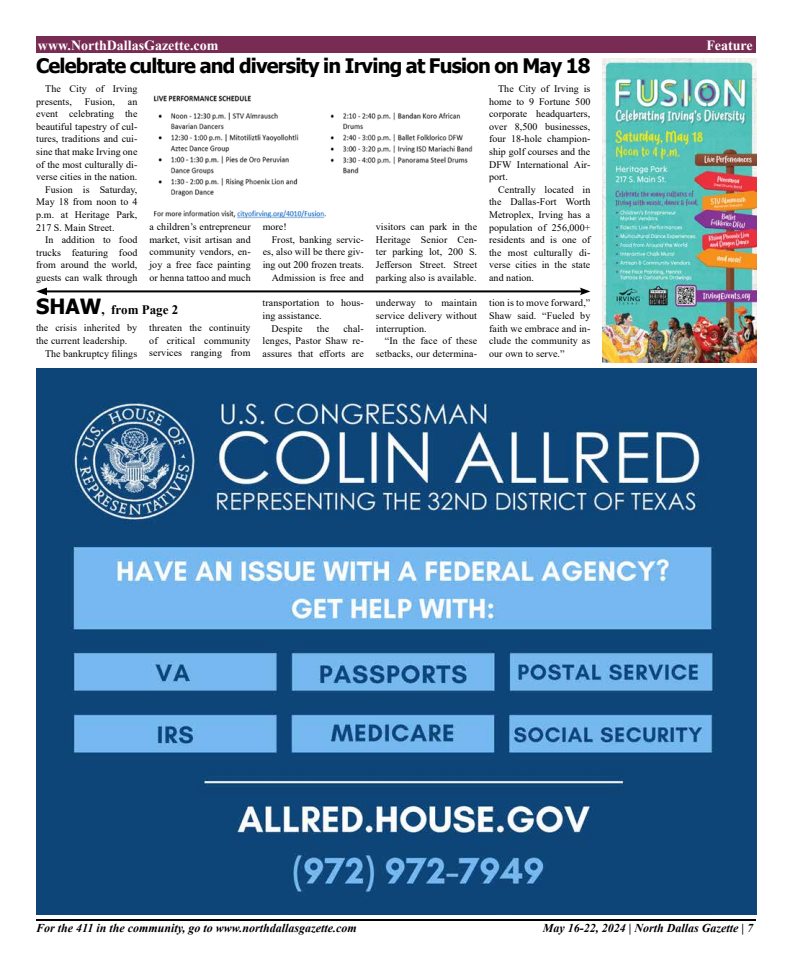
<style>
.page{position:relative;width:792px;height:972px;background:#fff}
.page>*{position:absolute;margin:0;border:0;box-sizing:border-box;transform-origin:0 0}
.t1{font:700 20px "Tahoma";letter-spacing:-.04em;color:#000}
.t2{font:700 14px "Times New Roman";color:#fff}
.t3{font:700 13px "Times New Roman";color:#000}
.t4{font:italic 700 12px "Times New Roman";color:#000}
.t5{font:10px/12.6px "Times New Roman";letter-spacing:.005em;color:#000;text-align:justify}
.s1{font-family:"Tahoma";font-size:21px}
</style>
<div class="page">
<hr style="left:36px;top:919px;width:720px;height:2px;background:#000">
<div style="left:36px;top:36px;width:720px;height:17px;background:#792c53"></div>
<img style="left:36px;top:368px;width:720px;height:547px">
<img style="left:602px;top:58px;width:154px;height:305px">
<img style="left:153px;top:95px;width:320px;height:123px">
<hr style="left:43px;top:290px;width:540px;height:2px;background:#000">
<svg style="left:36px;top:288px;width:11px;height:7px"></svg>
<svg style="left:580px;top:288px;width:10px;height:7px"></svg>
<h2 class="t2" style="left:38px;top:35px;width:182px">www.NorthDallasGazette.com</h2>
<h2 class="t2" style="left:706px;top:35px;width:48px">Feature</h2>
<h1 class="t1" style="left:36px;top:52px;width:556px">Celebrate culture and diversity in Irving at Fusion on May 18</h1>
<p class="t5" style="left:36px;top:82px;width:103px;text-indent:9px">The City of Irving presents,</p>
<p class="t5" style="left:489px;top:82px;width:103px;text-indent:9px">The City of Irving is home to 9 Fortune 500 corporate headquarters, over 8,500 businesses, four 18-hole champion&shy;ship golf courses and the DFW International Air&shy;port.</p>
<p class="t5" style="left:489px;top:183px;width:103px;text-indent:9px">Centrally located in the Dallas-Fort Worth Metroplex, Irving has a population of 256,000+ residents and is one of the most culturally di&shy;verse cities in the state and nation.</p>
<p class="t5" style="left:85px;top:95px;width:32px">Fusion,</p>
<p class="t5" style="left:128px;top:95px;width:11px">an</p>
<p class="t5" style="left:36px;top:107px;width:103px">event celebrating the</p>
<p class="t5" style="left:36px;top:120px;width:103px">beautiful tapestry of cul-</p>
<p class="t5" style="left:36px;top:132px;width:103px">tures, traditions and cui-</p>
<p class="t5" style="left:36px;top:145px;width:103px">sine that make Irving one</p>
<p class="t5" style="left:36px;top:158px;width:103px">of the most culturally di-</p>
<p class="t5" style="left:36px;top:170px;width:103px">verse cities in the nation.</p>
<p class="t5" style="left:45px;top:183px;width:94px">Fusion is Saturday,</p>
<p class="t5" style="left:36px;top:195px;width:103px">May 18 from noon to 4</p>
<p class="t5" style="left:36px;top:208px;width:103px">p.m. at Heritage Park,</p>
<p class="t5" style="left:36px;top:221px;width:80px">217 S. Main Street.</p>
<p class="t5" style="left:45px;top:233px;width:94px">In addition to food</p>
<p class="t5" style="left:36px;top:246px;width:103px">trucks featuring food</p>
<p class="t5" style="left:36px;top:258px;width:103px">from around the world,</p>
<p class="t5" style="left:36px;top:271px;width:103px">guests can walk through</p>
<p class="t5" style="left:149px;top:220px;width:103px">a children’s entrepreneur market, visit artisan and community vendors, en&shy;joy a free face painting or henna tattoo and much</p>
<p class="t5" style="left:263px;top:220px;width:26px">more!</p>
<p class="t5" style="left:376px;top:220px;width:103px">visitors can park in the Heritage Senior Cen&shy;ter parking lot, 200 S.<br>Jefferson Street. Street parking also is available.</p>
<p class="t5" style="left:272px;top:233px;width:94px">Frost, banking servic-</p>
<p class="t5" style="left:263px;top:245px;width:103px">es, also will be there giv-</p>
<p class="t5" style="left:263px;top:258px;width:103px">ing out 200 frozen treats.</p>
<p class="t5" style="left:272px;top:271px;width:94px">Admission is free and</p>
<h3 class="t3" style="left:36px;top:301px;width:143px"><span class="s1">SHAW</span>, from Page 2</h3>
<p class="t5" style="left:36px;top:321px;width:103px">the crisis inherited by</p>
<p class="t5" style="left:36px;top:334px;width:93px">the current leadership.</p>
<p class="t5" style="left:45px;top:347px;width:94px">The bankruptcy filings</p>
<p class="t5" style="left:149px;top:321px;width:103px">threaten the continuity of critical community services ranging from</p>
<p class="t5" style="left:263px;top:296px;width:103px">transportation to hous-</p>
<p class="t5" style="left:263px;top:309px;width:61px">ing assistance.</p>
<p class="t5" style="left:272px;top:322px;width:33px">Despite</p>
<p class="t5" style="left:317px;top:322px;width:14px">the</p>
<p class="t5" style="left:263px;top:322px;width:103px;text-indent:81px">chal&shy;lenges, Pastor Shaw re&shy;assures that efforts are</p>
<p class="t5" style="left:376px;top:296px;width:103px">underway to maintain service delivery without interruption.</p>
<p class="t5" style="left:376px;top:334px;width:103px;text-align:right">“In the face of these setbacks, our determina-</p>
<p class="t5" style="left:489px;top:296px;width:103px">tion is to move forward,” Shaw said. “Fueled by faith we embrace and in&shy;clude the community as our own to serve.”</p>
<p class="t4" style="left:36px;top:920px;width:322px">For the 411 in the community, go to www.northdallasgazette.com</p>
<p class="t4" style="left:543px;top:920px;width:212px">May 16-22, 2024 | North Dallas Gazette | 7</p>
</div>
